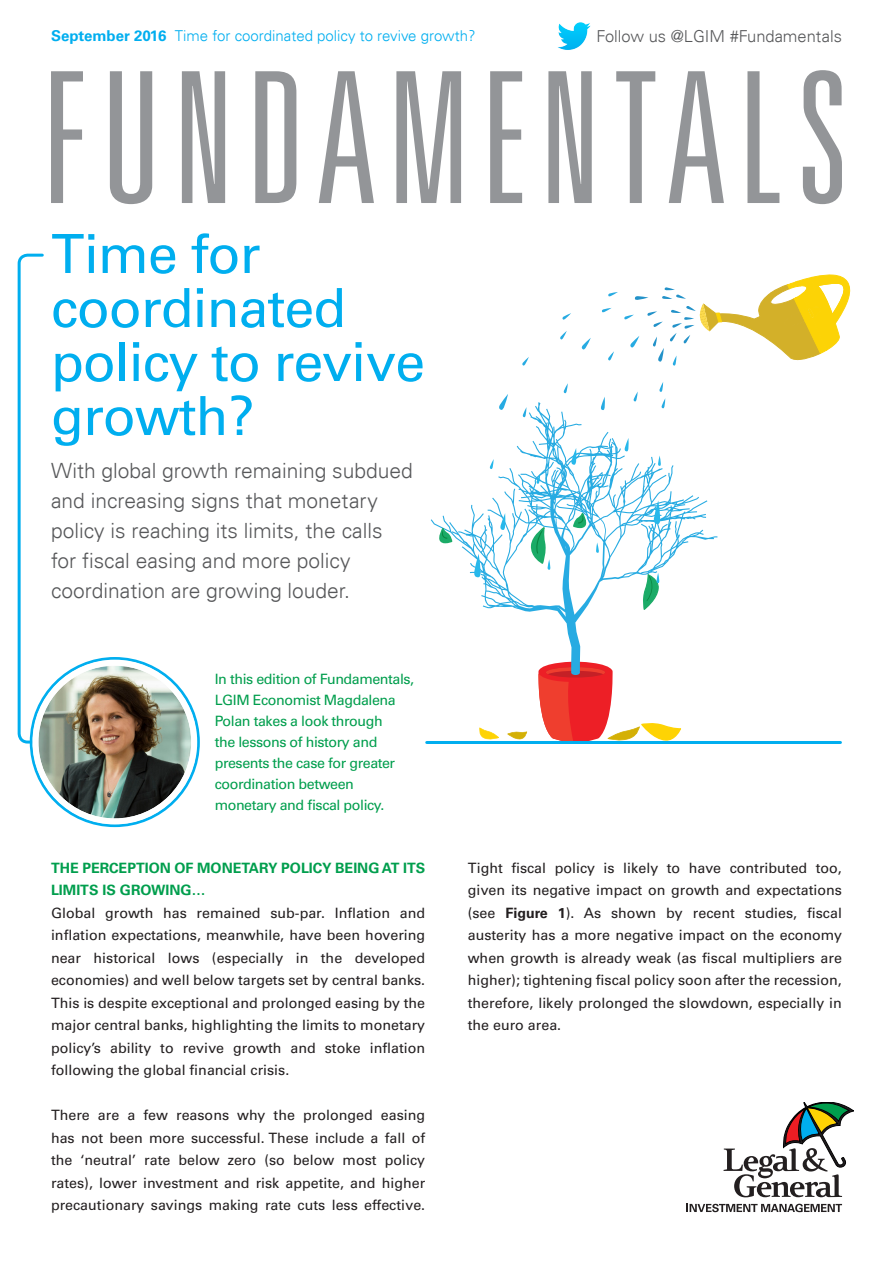
<style>
.page{position:relative;width:893px;height:1263px;background:#fff}
.page>*{position:absolute;margin:0;border:0;box-sizing:border-box;transform-origin:0 0}
.Intro_Title{font:54px/54px "Univers LT Std";letter-spacing:-.02em;color:#00aeef}
.Subheading{font:300 21px/30px "Univers LT";color:#57585a}
.t1{font:300 16.5px "Univers LT";color:#57585a}
.t2{font:300 15px "Univers LT";color:#00aeef}
.Body_Copy{font:14.25px/22.5px "Univers LT Std";color:#231f20;text-align:justify}
.Profile_Bio{font:14.25px/21px "Univers LT Std";letter-spacing:-.03em;color:#009e4d}
.Body_Copy_Heading_gr{font:700 14.25px/22.5px "Univers LT Std";color:#009e4d}
.s1{font-family:"Univers LT Std";font-weight:700}
.s2{font-weight:700}
</style>
<div class="page">
<svg style="left:723px;top:1102px;width:131px;height:95px"></svg>
<svg style="left:687px;top:1204px;width:155px;height:8px"></svg>
<img style="left:558px;top:22px;width:33px;height:28px">
<svg style="left:51px;top:70px;width:791px;height:134px"></svg>
<svg style="left:17px;top:253px;width:169px;height:492px"></svg>
<div style="left:35px;top:663px;width:159px;height:158px;background:#fff;border-radius:50%"></div>
<img style="left:38px;top:666px;width:153px;height:152px;border-radius:76px">
<div style="left:32px;top:660px;width:165px;height:164px;border:6px solid #fff;border-radius:50%"></div>
<svg style="left:507px;top:731px;width:20px;height:9px"></svg>
<svg style="left:479px;top:727px;width:20px;height:13px"></svg>
<svg style="left:431px;top:402px;width:286px;height:260px"></svg>
<svg style="left:438px;top:528px;width:14px;height:17px"></svg>
<svg style="left:538px;top:662px;width:143px;height:79px"></svg>
<svg style="left:659px;top:382px;width:4px;height:10px"></svg>
<svg style="left:633px;top:391px;width:5px;height:11px"></svg>
<svg style="left:560px;top:331px;width:7px;height:9px"></svg>
<svg style="left:563px;top:383px;width:5px;height:11px"></svg>
<svg style="left:581px;top:338px;width:10px;height:12px"></svg>
<svg style="left:660px;top:399px;width:5px;height:10px"></svg>
<svg style="left:599px;top:397px;width:6px;height:13px"></svg>
<svg style="left:568px;top:448px;width:9px;height:17px"></svg>
<svg style="left:521px;top:407px;width:5px;height:10px"></svg>
<svg style="left:656px;top:455px;width:6px;height:11px"></svg>
<svg style="left:488px;top:459px;width:6px;height:10px"></svg>
<svg style="left:496px;top:394px;width:12px;height:17px"></svg>
<svg style="left:522px;top:357px;width:7px;height:9px"></svg>
<svg style="left:562px;top:313px;width:9px;height:7px"></svg>
<svg style="left:650px;top:500px;width:12px;height:24px"></svg>
<svg style="left:622px;top:438px;width:7px;height:13px"></svg>
<svg style="left:535px;top:474px;width:5px;height:10px"></svg>
<svg style="left:497px;top:513px;width:9px;height:17px"></svg>
<svg style="left:595px;top:542px;width:5px;height:11px"></svg>
<svg style="left:530px;top:527px;width:21px;height:43px"></svg>
<svg style="left:471px;top:554px;width:11px;height:24px"></svg>
<svg style="left:642px;top:573px;width:18px;height:37px"></svg>
<svg style="left:602px;top:274px;width:249px;height:92px"></svg>
<hr style="left:427px;top:741px;width:413px;height:3px;background:#00aeef">
<p class="t2" style="left:51px;top:26px;width:426px"><span class="s1">September 2016</span> Time for coordinated policy to revive growth?</p>
<p class="t1" style="left:596px;top:26px;width:247px">Follow us @LGIM #Fundamentals</p>
<p class="Intro_Title" style="left:51px;top:227px;width:376px">Time for coordinated policy to revive growth?</p>
<p class="Subheading" style="left:51px;top:455px;width:363px">With global growth remaining subdued and increasing signs that monetary policy is reaching its limits, the calls for fiscal easing and more policy coordination are growing louder.</p>
<p class="Profile_Bio" style="left:215px;top:669px;width:201px">In this edition of Fundamentals,<br>LGIM Economist Magdalena<br>Polan takes a look through<br>the lessons of history and presents the case for greater coordination between monetary and fiscal policy.</p>
<p class="Body_Copy_Heading_gr" style="left:51px;top:856px;width:376px">THE PERCEPTION OF MONETARY POLICY BEING AT ITS<br>LIMITS IS GROWING…</p>
<p class="Body_Copy" style="left:51px;top:901px;width:376px">Global growth has remained sub-par. Inflation and inflation expectations, meanwhile, have been hovering near historical lows (especially in the developed economies) and well below targets set by central banks.<br>This is despite exceptional and prolonged easing by the major central banks, highlighting the limits to monetary policy’s ability to revive growth and stoke inflation following the global financial crisis.</p>
<p class="Body_Copy" style="left:51px;top:1104px;width:376px">There are a few reasons why the prolonged easing has not been more successful. These include a fall of the ‘neutral’ rate below zero (so below most policy rates), lower investment and risk appetite, and higher precautionary savings making rate cuts less effective.</p>
<p class="Body_Copy" style="left:468px;top:856px;width:376px">Tight fiscal policy is likely to have contributed too, given its negative impact on growth and expectations (see <span class="s2">Figure 1</span>). As shown by recent studies, fiscal austerity has a more negative impact on the economy when growth is already weak (as fiscal multipliers are higher); tightening fiscal policy soon after the recession, therefore, likely prolonged the slowdown, especially in the euro area.</p>
</div>
